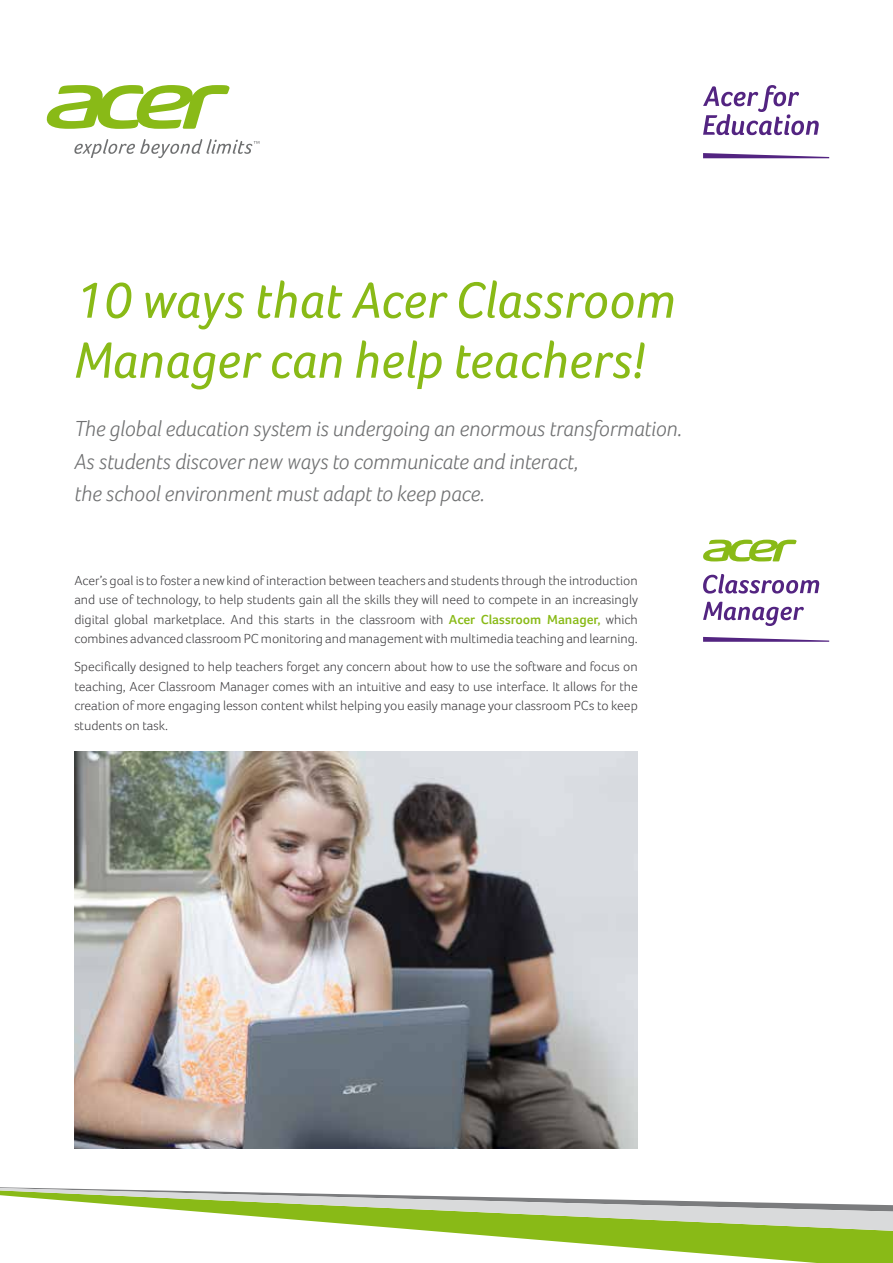
<style>
.page{position:relative;width:893px;height:1263px;background:#fff}
.page>*{position:absolute;margin:0;border:0;box-sizing:border-box;transform-origin:0 0}
.t1{font:italic 52.5px/60px "Acer Foco";color:#89ba17}
.t2{font:italic 300 22.5px/32.7px "Acer Foco";color:#707172}
.t3{font:300 13.5px/19.5px "Acer Foco";color:#3e3d40;text-align:justify}
.s1{font-weight:600;color:#89ba17}
</style>
<div class="page">
<img style="left:74px;top:752px;width:564px;height:396px">
<svg style="left:703px;top:85px;width:116px;height:50px"></svg>
<svg style="left:703px;top:153px;width:126px;height:5px"></svg>
<svg style="left:703px;top:637px;width:126px;height:5px"></svg>
<svg style="left:703px;top:602px;width:101px;height:24px"></svg>
<svg style="left:703px;top:574px;width:116px;height:19px"></svg>
<svg style="left:703px;top:540px;width:94px;height:21px"></svg>
<svg style="left:74px;top:139px;width:185px;height:19px"></svg>
<svg style="left:46px;top:85px;width:184px;height:44px"></svg>
<svg style="left:444px;top:1232px;width:449px;height:31px;fill:#89ba17"></svg>
<svg style="left:0;top:1187px;width:893px;height:45px"></svg>
<h1 class="t1" style="left:74px;top:270px;width:602px">10 ways that Acer Classroom<br>Manager can help teachers!</h1>
<h2 class="t2" style="left:74px;top:412px;width:609px">The global education system is undergoing an enormous transformation.<br>As students discover new ways to communicate and interact,<br>the school environment must adapt to keep pace.</h2>
<p class="t3" style="left:74px;top:570px;width:565px">Acer’s goal is to foster a new kind of interaction between teachers and students through the introduction and use of technology, to help students gain all the skills they will need to compete in an increasingly digital global marketplace. And this starts in the classroom with <span class="s1">Acer Classroom Manager,</span> which combines advanced classroom PC monitoring and management with multimedia teaching and learning.</p>
<p class="t3" style="left:74px;top:657px;width:565px">Specifically designed to help teachers forget any concern about how to use the software and focus on teaching, Acer Classroom Manager comes with an intuitive and easy to use interface. It allows for the creation of more engaging lesson content whilst helping you easily manage your classroom PCs to keep students on task.</p>
</div>
